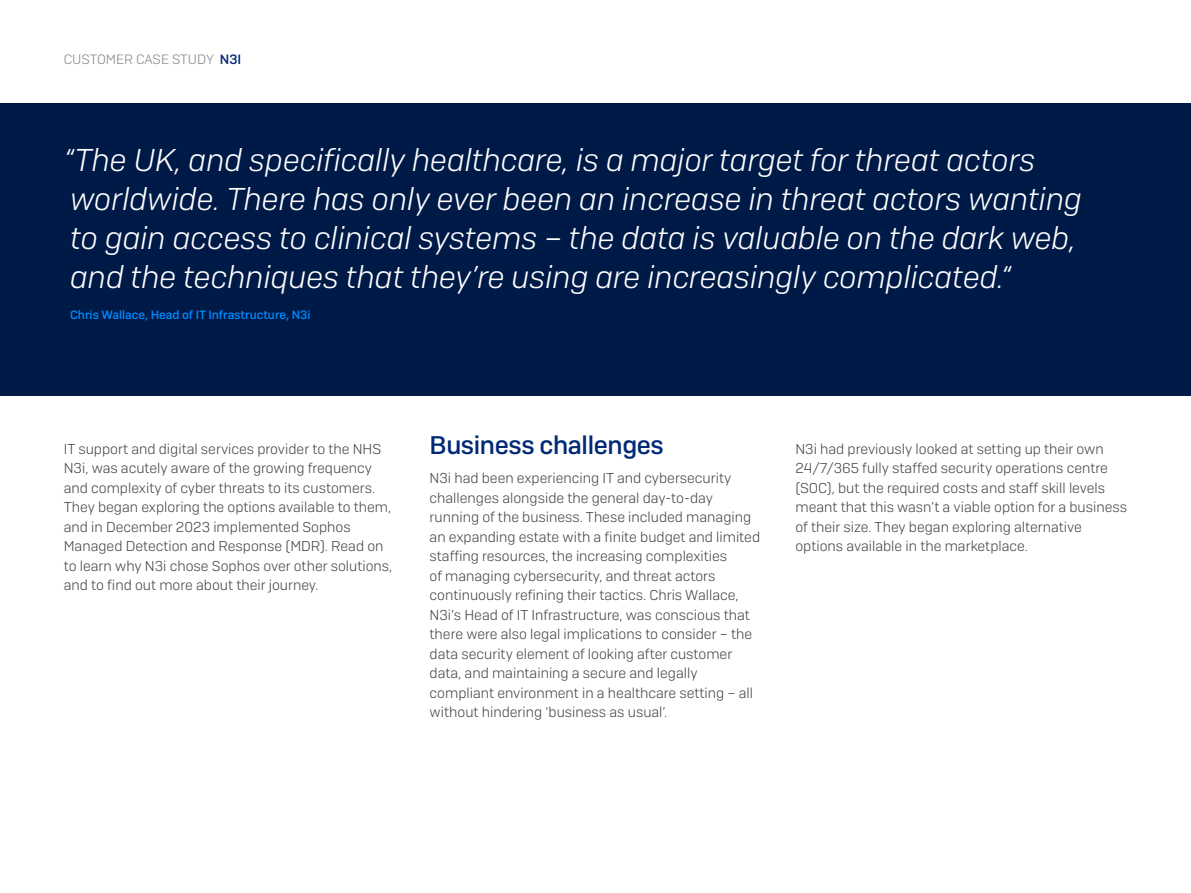
<style>
.page{position:relative;width:1191px;height:893px;background:#fff}
.page>*{position:absolute;margin:0;border:0;box-sizing:border-box;transform-origin:0 0}
.Quote__Reverse{font:italic 300 31.5px/39px "Sophos Sans";color:#fff}
.Subheading{font:500 25.5px "Sophos Sans";letter-spacing:-.015em;color:#002a76}
.Body_Copy{font:300 14.25px/19.5px "Sophos Sans";color:#424344}
.t1{font:300 13.5px "Sophos Sans";color:#83868b}
.Accreditation{font:500 12px "Sophos Sans";color:#008bff}
.s1{font-weight:500;color:#002a76}
</style>
<div class="page">
<div style="left:0;top:103px;width:1191px;height:292px;background:#001a47"></div>
<p class="t1" style="left:64px;top:51px;width:179px">CUSTOMER CASE STUDY <span class="s1">N3I</span></p>
<p class="Quote__Reverse" style="left:64px;top:140px;width:1019px">“The UK, and specifically healthcare, is a major target for threat actors worldwide. There has only ever been an increase in threat actors wanting to gain access to clinical systems – the data is valuable on the dark web, and the techniques that they’re using are increasingly complicated.“</p>
<p class="Accreditation" style="left:70px;top:308px;width:242px">Chris Wallace, Head of IT Infrastructure, N3i</p>
<p class="Body_Copy" style="left:64px;top:439px;width:330px">IT support and digital services provider to the NHS N3i, was acutely aware of the growing frequency and complexity of cyber threats to its customers.<br>They began exploring the options available to them, and in December 2023 implemented Sophos Managed Detection and Response (MDR). Read on to learn why N3i chose Sophos over other solutions, and to find out more about their journey.</p>
<p class="Subheading" style="left:429px;top:429px;width:236px">Business challenges</p>
<p class="Body_Copy" style="left:429px;top:468px;width:332px">N3i had been experiencing IT and cybersecurity challenges alongside the general day-to-day running of the business. These included managing an expanding estate with a finite budget and limited staffing resources, the increasing complexities<br>of managing cybersecurity, and threat actors continuously refining their tactics. Chris Wallace, N3i’s Head of IT Infrastructure, was conscious that there were also legal implications to consider – the data security element of looking after customer data, and maintaining a secure and legally compliant environment in a healthcare setting – all without hindering ‘business as usual’.</p>
<p class="Body_Copy" style="left:795px;top:439px;width:333px">N3i had previously looked at setting up their own 24/7/365 fully staffed security operations centre (SOC), but the required costs and staff skill levels meant that this wasn’t a viable option for a business of their size. They began exploring alternative options available in the marketplace.</p>
</div>
